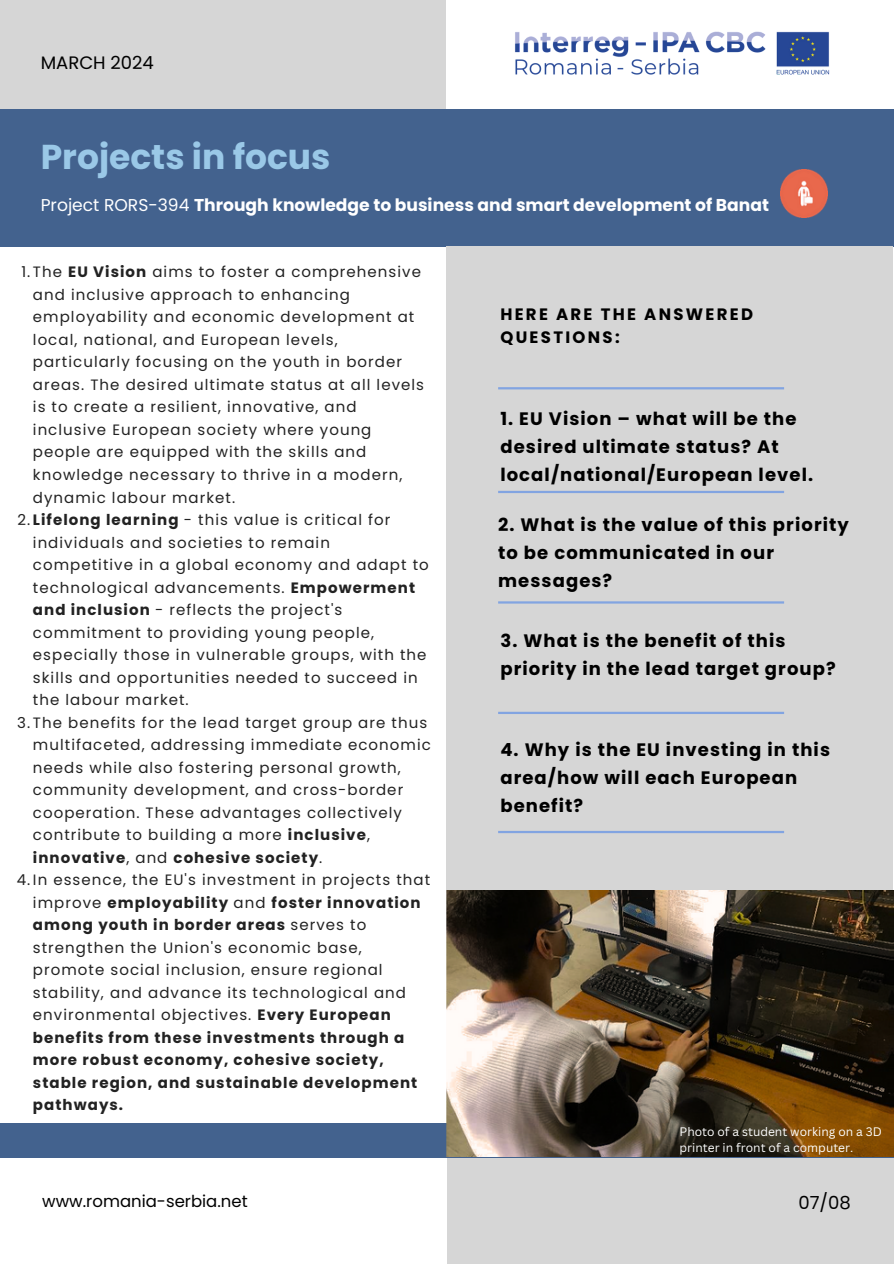
<style>
.page{position:relative;width:894px;height:1264px;background:#fff}
.page>*{position:absolute;margin:0;border:0;box-sizing:border-box;transform-origin:0 0}
.t1{font:700 34.5px "Poppins";color:#9ac8e7}
.t2{font:700 18px/28.2px "Poppins";letter-spacing:.06em;color:#000}
.t3{font:18px "Poppins";color:#000}
.t4{font:700 17.1px "Poppins";color:#fff}
.t5{font:700 16.5px/22.5px "Poppins";letter-spacing:.14em;color:#000}
.t6{font:16.5px "Poppins";color:#000}
.t7{font:15px "Poppins";letter-spacing:.07em;color:#222}
.t8{font:700 15px "Poppins";letter-spacing:.07em;color:#222}
.t9{font:12px/16px "Canva Sans";color:#fff}
.s1{font-weight:400}
.s2{font-weight:700}
</style>
<div class="page">
<div style="left:0;top:109px;width:893px;height:137px;background:#43628e"></div>
<div style="left:0;top:0;width:446px;height:109px;background:#d6d6d6"></div>
<div style="left:446px;top:1157px;width:447px;height:106px;background:#d6d6d6"></div>
<div style="left:0;top:1122px;width:893px;height:35px;background:#43628e"></div>
<img style="left:446px;top:890px;width:447px;height:266px">
<div style="left:446px;top:246px;width:446px;height:644px;background:#d6d6d6"></div>
<hr style="left:498px;top:387px;width:285px;height:2px;background:#82a4e1">
<hr style="left:498px;top:601px;width:285px;height:2px;background:#82a4e1">
<hr style="left:498px;top:711px;width:285px;height:3px;background:#82a4e1">
<hr style="left:498px;top:830px;width:285px;height:3px;background:#82a4e1">
<hr style="left:498px;top:491px;width:285px;height:2px;background:#82a4e1">
<img style="left:515px;top:31px;width:315px;height:44px">
<img style="left:780px;top:170px;width:47px;height:47px">
<p class="t3" style="left:41px;top:50px;width:115px">MARCH 2024</p>
<h1 class="t1" style="left:41px;top:133px;width:291px">Projects in focus</h1>
<p class="t4" style="left:41px;top:193px;width:729px"><span class="s1">Project RORS-394</span> Through knowledge to business and smart development of Banat</p>
<p class="t7" style="left:21px;top:262px;width:401px">1.The <span class="s2">EU Vision</span> aims to foster a comprehensive</p>
<p class="t7" style="left:33px;top:284px;width:318px">and inclusive approach to enhancing</p>
<p class="t7" style="left:33px;top:307px;width:383px">employability and economic development at</p>
<p class="t7" style="left:33px;top:329px;width:306px">local, national, and European levels,</p>
<p class="t7" style="left:33px;top:352px;width:370px">particularly focusing on the youth in border</p>
<p class="t7" style="left:33px;top:374px;width:392px">areas. The desired ultimate status at all levels</p>
<p class="t7" style="left:33px;top:397px;width:325px">is to create a resilient, innovative, and</p>
<p class="t7" style="left:33px;top:419px;width:340px">inclusive European society where young</p>
<p class="t7" style="left:33px;top:442px;width:335px">people are equipped with the skills and</p>
<p class="t7" style="left:33px;top:464px;width:371px">knowledge necessary to thrive in a modern,</p>
<p class="t7" style="left:33px;top:487px;width:204px">dynamic labour market.</p>
<p class="t7" style="left:18px;top:509px;width:374px">2.<span class="s2">Lifelong learning</span> - this value is critical for</p>
<p class="t7" style="left:33px;top:532px;width:298px">individuals and societies to remain</p>
<p class="t7" style="left:33px;top:554px;width:397px">competitive in a global economy and adapt to</p>
<p class="t7" style="left:33px;top:577px;width:383px">technological advancements. <span class="s2">Empowerment</span></p>
<p class="t7" style="left:33px;top:599px;width:311px"><span class="s2">and inclusion</span> - reflects the project's</p>
<p class="t7" style="left:33px;top:622px;width:342px">commitment to providing young people,</p>
<p class="t7" style="left:33px;top:644px;width:395px">especially those in vulnerable groups, with the</p>
<p class="t7" style="left:33px;top:667px;width:386px">skills and opportunities needed to succeed in</p>
<p class="t7" style="left:33px;top:689px;width:157px">the labour market.</p>
<p class="t7" style="left:17px;top:712px;width:411px">3.The benefits for the lead target group are thus</p>
<p class="t7" style="left:33px;top:734px;width:399px">multifaceted, addressing immediate economic</p>
<p class="t7" style="left:33px;top:757px;width:369px">needs while also fostering personal growth,</p>
<p class="t7" style="left:33px;top:779px;width:372px">community development, and cross-border</p>
<p class="t7" style="left:33px;top:802px;width:370px">cooperation. These advantages collectively</p>
<p class="t7" style="left:33px;top:824px;width:338px">contribute to building a more <span class="s2">inclusive</span>,</p>
<p class="t8" style="left:33px;top:847px;width:291px">innovative<span class="s1">, and</span> cohesive society<span class="s1">.</span></p>
<p class="t7" style="left:17px;top:869px;width:415px">4.In essence, the EU's investment in projects that</p>
<p class="t8" style="left:33px;top:892px;width:389px"><span class="s1">improve</span> employability <span class="s1">and</span> foster innovation</p>
<p class="t8" style="left:33px;top:914px;width:335px">among youth in border areas <span class="s1">serves to</span></p>
<p class="t7" style="left:33px;top:937px;width:330px">strengthen the Union's economic base,</p>
<p class="t7" style="left:33px;top:959px;width:351px">promote social inclusion, ensure regional</p>
<p class="t7" style="left:33px;top:982px;width:374px">stability, and advance its technological and</p>
<p class="t7" style="left:33px;top:1004px;width:359px">environmental objectives. <span class="s2">Every European</span></p>
<p class="t8" style="left:33px;top:1027px;width:373px">benefits from these investments through a</p>
<p class="t8" style="left:33px;top:1049px;width:352px">more robust economy, cohesive society,</p>
<p class="t8" style="left:33px;top:1072px;width:386px">stable region, and sustainable development</p>
<p class="t8" style="left:33px;top:1094px;width:92px">pathways.</p>
<p class="t5" style="left:500px;top:303px;width:254px">HERE ARE THE ANSWERED<br>QUESTIONS:</p>
<p class="t2" style="left:500px;top:404px;width:314px">1. EU Vision – what will be the desired ultimate status? At local/national/European level.</p>
<p class="t2" style="left:498px;top:510px;width:352px">2. What is the value of this priority to be communicated in our messages?</p>
<p class="t2" style="left:500px;top:627px;width:337px">3. What is the benefit of this priority in the lead target group?</p>
<p class="t2" style="left:500px;top:735px;width:331px">4. Why is the EU investing in this area/how will each European benefit?</p>
<p class="t9" style="left:679px;top:1123px;width:204px">Photo of a student working on a 3D printer in front of a computer.</p>
<p class="t6" style="left:42px;top:1189px;width:207px">www.romania-serbia.net</p>
<p class="t3" style="left:798px;top:1189px;width:54px">07/08</p>
</div>
